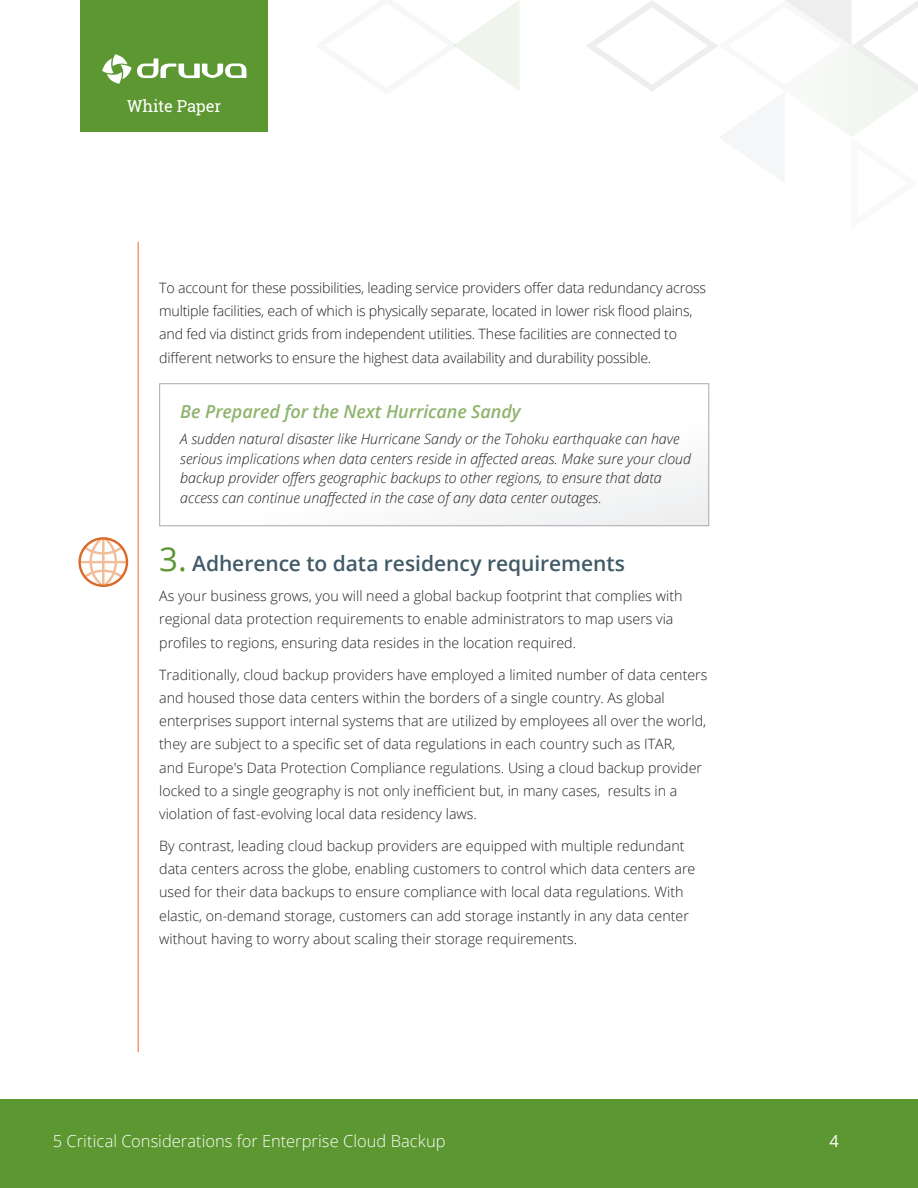
<style>
.page{position:relative;width:918px;height:1188px;background:#fff}
.page>*{position:absolute;margin:0;border:0;box-sizing:border-box;transform-origin:0 0}
.Header_1{font:600 21px "Open Sans";letter-spacing:-.005em;color:#415a67}
.Headers_in_boxes{font:italic 600 18px "Open Sans";letter-spacing:-.005em;color:#8fb46d}
.t1{font:300 16.5px "Open Sans";color:#fff}
.t2{font:16.5px "Roboto Slab";letter-spacing:-.01em;color:#fff}
.t3{font:16.5px "Open Sans";color:#fff}
.Body_Text{font:300 14.25px/23.2px "Open Sans";color:#231f20}
.Text_in_boxes{font:italic 300 14.25px/19.5px "Open Sans";color:#231f20}
.s1{font-weight:400;font-size:33px;color:#5c9731}
</style>
<div class="page">
<div style="left:80px;top:0;width:188px;height:132px;background:#5c9731"></div>
<svg style="left:102px;top:54px;width:144px;height:30px"></svg>
<svg style="left:586px;top:0;width:332px;height:137px"></svg>
<svg style="left:453px;top:0;width:67px;height:91px"></svg>
<div style="left:0;top:1099px;width:918px;height:89px;background:#5c9731"></div>
<hr style="left:138px;top:242px;width:1px;height:810px;background:#f2642f">
<svg style="left:78px;top:537px;width:50px;height:50px"></svg>
<div style="left:159px;top:383px;width:550px;height:143px;border:1px solid #a8a9ad"></div>
<p class="t2" style="left:127px;top:95px;width:96px">White Paper</p>
<p class="Body_Text" style="left:159px;top:276px;width:549px">To account for these possibilities, leading service providers offer data redundancy across multiple facilities, each of which is physically separate, located in lower risk flood plains, and fed via distinct grids from independent utilities. These facilities are connected to different networks to ensure the highest data availability and durability possible.</p>
<p class="Headers_in_boxes" style="left:180px;top:399px;width:342px">Be Prepared for the Next Hurricane Sandy</p>
<p class="Text_in_boxes" style="left:180px;top:429px;width:512px">A sudden natural disaster like Hurricane Sandy or the Tohoku earthquake can have serious implications when data centers reside in affected areas. Make sure your cloud backup provider offers geographic backups to other regions, to ensure that data access can continue unaffected in the case of any data center outages.</p>
<p class="Header_1" style="left:159px;top:549px;width:467px"><span class="s1">3.</span> Adherence to data residency requirements</p>
<p class="Body_Text" style="left:159px;top:584px;width:525px">As your business grows, you will need a global backup footprint that complies with regional data protection requirements to enable administrators to map users via profiles to regions, ensuring data resides in the location required.</p>
<p class="Body_Text" style="left:159px;top:662px;width:550px">Traditionally, cloud backup providers have employed a limited number of data centers and housed those data centers within the borders of a single country. As global enterprises support internal systems that are utilized by employees all over the world, they are subject to a specific set of data regulations in each country such as ITAR,<br>and Europe's Data Protection Compliance regulations. Using a cloud backup provider locked to a single geography is not only inefficient but, in many cases, results in a violation of fast-evolving local data residency laws.</p>
<p class="Body_Text" style="left:159px;top:834px;width:538px">By contrast, leading cloud backup providers are equipped with multiple redundant data centers across the globe, enabling customers to control which data centers are used for their data backups to ensure compliance with local data regulations. With elastic, on-demand storage, customers can add storage instantly in any data center without having to worry about scaling their storage requirements.</p>
<p class="t1" style="left:53px;top:1129px;width:394px">5 Critical Considerations for Enterprise Cloud Backup</p>
<p class="t3" style="left:829px;top:1129px;width:11px">4</p>
</div>
